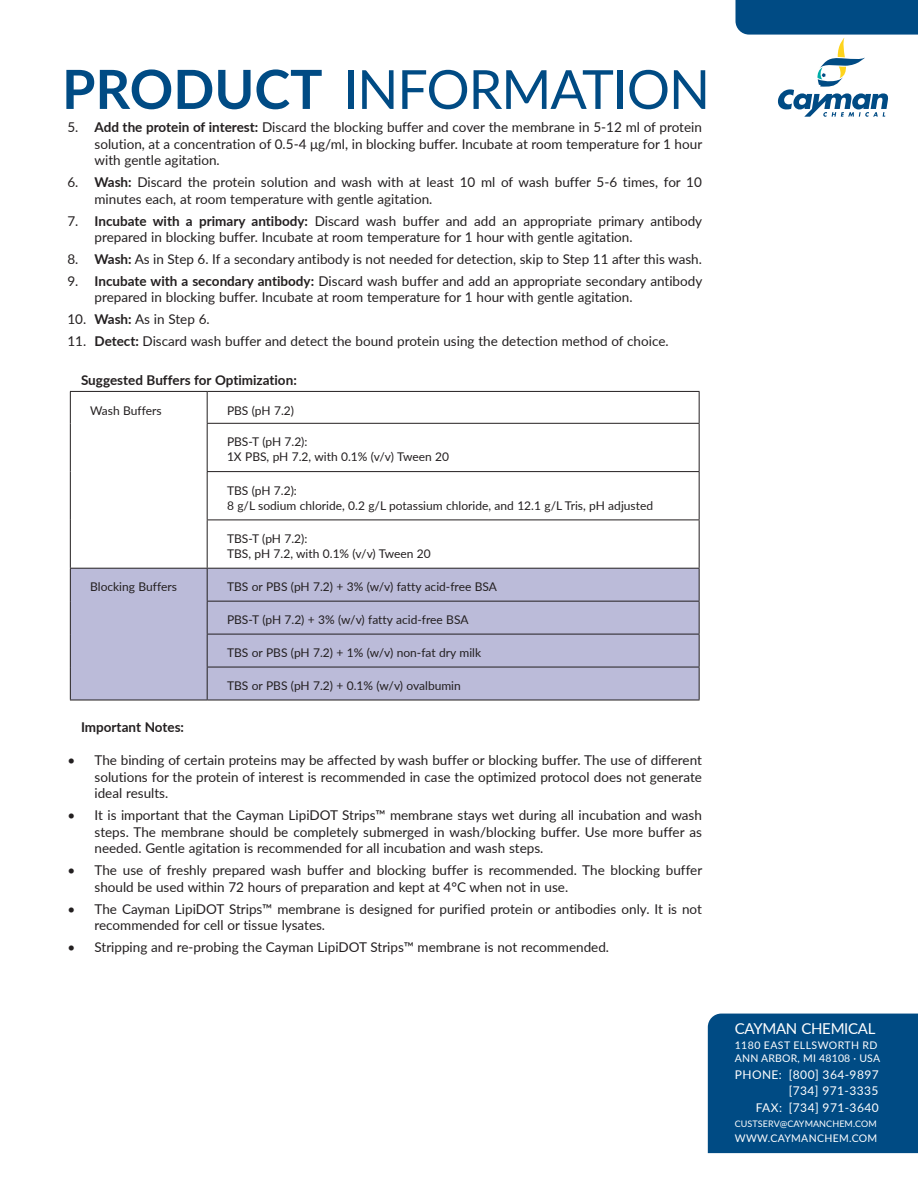
<style>
.page{position:relative;width:918px;height:1188px;background:#fff}
.page>*{position:absolute;margin:0;border:0;box-sizing:border-box;transform-origin:0 0}
.t1{font:54px "Lato";letter-spacing:-.02em;color:#004b84}
.t2{font:15px "Lato";letter-spacing:-.02em;color:#fff}
.Long__List{font:13.5px/16.5px "Lato";color:#231f20}
.t3{font:700 13.5px "Lato";color:#231f20}
.t4{font:12px "Lato";color:#231f20}
.t5{font:12px/16.5px "Lato";letter-spacing:.035em;color:#fff;text-align:right}
.t6{font:10.5px/13.5px "Lato";letter-spacing:.03em;color:#fff}
.t7{font:9px "Lato";letter-spacing:.01em;color:#fff}
.s1{font-weight:700}
</style>
<div class="page">
<div style="left:708px;top:1014px;width:210px;height:139px;background:#004b84"></div>
<svg style="left:71px;top:392px;width:628px;height:176px"></svg>
<svg style="left:208px;top:424px;width:491px;height:96px"></svg>
<div style="left:71px;top:569px;width:628px;height:131px;background:#bbbbd9"></div>
<hr style="left:70px;top:391px;width:137px;height:1px;background:#231f20">
<hr style="left:70px;top:392px;width:1px;height:31px;background:#231f20">
<hr style="left:70px;top:423px;width:1px;height:49px;background:#231f20">
<hr style="left:70px;top:472px;width:1px;height:48px;background:#231f20">
<hr style="left:70px;top:520px;width:1px;height:48px;background:#231f20">
<hr style="left:70px;top:568px;width:137px;height:1px;background:#231f20">
<hr style="left:70px;top:569px;width:1px;height:32px;background:#231f20">
<hr style="left:70px;top:601px;width:1px;height:33px;background:#231f20">
<hr style="left:70px;top:634px;width:1px;height:33px;background:#231f20">
<hr style="left:70px;top:667px;width:1px;height:33px;background:#231f20">
<hr style="left:70px;top:700px;width:137px;height:1px;background:#231f20">
<hr style="left:207px;top:391px;width:493px;height:1px;background:#231f20">
<hr style="left:207px;top:392px;width:1px;height:31px;background:#231f20">
<hr style="left:207px;top:423px;width:493px;height:1px;background:#231f20">
<hr style="left:207px;top:424px;width:1px;height:47px;background:#231f20">
<hr style="left:207px;top:471px;width:493px;height:1px;background:#231f20">
<hr style="left:207px;top:472px;width:1px;height:48px;background:#231f20">
<hr style="left:207px;top:520px;width:493px;height:1px;background:#231f20">
<hr style="left:207px;top:520px;width:1px;height:48px;background:#231f20">
<hr style="left:207px;top:568px;width:493px;height:1px;background:#231f20">
<hr style="left:207px;top:569px;width:1px;height:32px;background:#231f20">
<hr style="left:207px;top:601px;width:493px;height:1px;background:#231f20">
<hr style="left:207px;top:602px;width:1px;height:32px;background:#231f20">
<hr style="left:207px;top:634px;width:493px;height:1px;background:#231f20">
<hr style="left:207px;top:634px;width:1px;height:33px;background:#231f20">
<hr style="left:207px;top:667px;width:493px;height:1px;background:#231f20">
<hr style="left:207px;top:667px;width:1px;height:33px;background:#231f20">
<hr style="left:207px;top:700px;width:493px;height:1px;background:#231f20">
<hr style="left:699px;top:392px;width:1px;height:31px;background:#231f20">
<hr style="left:699px;top:424px;width:1px;height:47px;background:#231f20">
<hr style="left:699px;top:472px;width:1px;height:48px;background:#231f20">
<hr style="left:699px;top:520px;width:1px;height:48px;background:#231f20">
<hr style="left:699px;top:569px;width:1px;height:32px;background:#231f20">
<hr style="left:699px;top:602px;width:1px;height:32px;background:#231f20">
<hr style="left:699px;top:634px;width:1px;height:33px;background:#231f20">
<hr style="left:699px;top:667px;width:1px;height:33px;background:#231f20">
<svg style="left:736px;top:0;width:182px;height:117px"></svg>
<h1 class="t1" style="left:62px;top:51px;width:650px"><span class="s1">PRODUCT</span> INFORMATION</h1>
<p class="Long__List" style="left:94px;top:119px;width:609px;text-align:justify;text-indent:-27px">5. <span class="s1">Add the protein of interest:</span> Discard the blocking buffer and cover the membrane in 5-12 ml of protein solution, at a concentration of 0.5-4 μg/ml, in blocking buffer. Incubate at room temperature for 1 hour with gentle agitation.</p>
<p class="Long__List" style="left:94px;top:174px;width:609px;text-indent:-27px">6. <span class="s1">Wash:</span> Discard the protein solution and wash with at least 10 ml of wash buffer 5-6 times, for 10 minutes each, at room temperature with gentle agitation.</p>
<p class="Long__List" style="left:94px;top:212px;width:609px;text-indent:-27px">7. <span class="s1">Incubate with a primary antibody:</span> Discard wash buffer and add an appropriate primary antibody prepared in blocking buffer. Incubate at room temperature for 1 hour with gentle agitation.</p>
<p class="Long__List" style="left:68px;top:250px;width:636px">8. <span class="s1">Wash:</span> As in Step 6. If a secondary antibody is not needed for detection, skip to Step 11 after this wash.</p>
<p class="Long__List" style="left:94px;top:272px;width:609px;text-indent:-27px">9. <span class="s1">Incubate with a secondary antibody:</span> Discard wash buffer and add an appropriate secondary antibody prepared in blocking buffer. Incubate at room temperature for 1 hour with gentle agitation.</p>
<p class="Long__List" style="left:68px;top:311px;width:144px">10. <span class="s1">Wash:</span> As in Step 6.</p>
<p class="Long__List" style="left:68px;top:333px;width:603px">11. <span class="s1">Detect:</span> Discard wash buffer and detect the bound protein using the detection method of choice.</p>
<p class="t3" style="left:81px;top:370px;width:217px">Suggested Buffers for Optimization:</p>
<p class="t4" style="left:90px;top:402px;width:73px">Wash Buffers</p>
<p class="t4" style="left:227px;top:402px;width:69px">PBS (pH 7.2)</p>
<p class="t4" style="left:227px;top:434px;width:82px">PBS-T (pH 7.2):</p>
<p class="t4" style="left:227px;top:449px;width:224px">1X PBS, pH 7.2, with 0.1% (v/v) Tween 20</p>
<p class="t4" style="left:227px;top:482px;width:71px">TBS (pH 7.2):</p>
<p class="t4" style="left:227px;top:497px;width:428px">8 g/L sodium chloride, 0.2 g/L potassium chloride, and 12.1 g/L Tris, pH adjusted</p>
<p class="t4" style="left:227px;top:530px;width:82px">TBS-T (pH 7.2):</p>
<p class="t4" style="left:227px;top:545px;width:205px">TBS, pH 7.2, with 0.1% (v/v) Tween 20</p>
<p class="t4" style="left:90px;top:578px;width:88px">Blocking Buffers</p>
<p class="t4" style="left:227px;top:578px;width:272px">TBS or PBS (pH 7.2) + 3% (w/v) fatty acid-free BSA</p>
<p class="t4" style="left:227px;top:611px;width:243px">PBS-T (pH 7.2) + 3% (w/v) fatty acid-free BSA</p>
<p class="t4" style="left:227px;top:644px;width:256px">TBS or PBS (pH 7.2) + 1% (w/v) non-fat dry milk</p>
<p class="t4" style="left:227px;top:677px;width:235px">TBS or PBS (pH 7.2) + 0.1% (w/v) ovalbumin</p>
<p class="t3" style="left:81px;top:718px;width:105px">Important Notes:</p>
<p class="Long__List" style="left:94px;top:752px;width:609px;text-align:justify;text-indent:-27px">• The binding of certain proteins may be affected by wash buffer or blocking buffer. The use of different solutions for the protein of interest is recommended in case the optimized protocol does not generate ideal results.</p>
<p class="Long__List" style="left:94px;top:807px;width:609px;text-align:justify;text-indent:-27px">• It is important that the Cayman LipiDOT Strips™ membrane stays wet during all incubation and wash steps. The membrane should be completely submerged in wash/blocking buffer. Use more buffer as needed. Gentle agitation is recommended for all incubation and wash steps.</p>
<p class="Long__List" style="left:94px;top:862px;width:609px;text-indent:-27px">• The use of freshly prepared wash buffer and blocking buffer is recommended. The blocking buffer should be used within 72 hours of preparation and kept at 4°C when not in use.</p>
<p class="Long__List" style="left:94px;top:900px;width:609px;text-indent:-27px">• The Cayman LipiDOT Strips™ membrane is designed for purified protein or antibodies only. It is not recommended for cell or tissue lysates.</p>
<p class="Long__List" style="left:68px;top:938px;width:543px">• Stripping and re-probing the Cayman LipiDOT Strips™ membrane is not recommended.</p>
<p class="t2" style="left:735px;top:1018px;width:142px">CAYMAN CHEMICAL</p>
<p class="t6" style="left:735px;top:1038px;width:147px">1180 EAST ELLSWORTH RD<br>ANN ARBOR, MI 48108 · USA</p>
<p class="t5" style="left:735px;top:1066px;width:145px">PHONE: [800] 364-9897 [734] 971-3335<br>FAX: [734] 971-3640</p>
<p class="t7" style="left:735px;top:1117px;width:143px">CUSTSERV@CAYMANCHEM.COM</p>
<p class="t6" style="left:735px;top:1131px;width:144px">WWW.CAYMANCHEM.COM</p>
</div>
